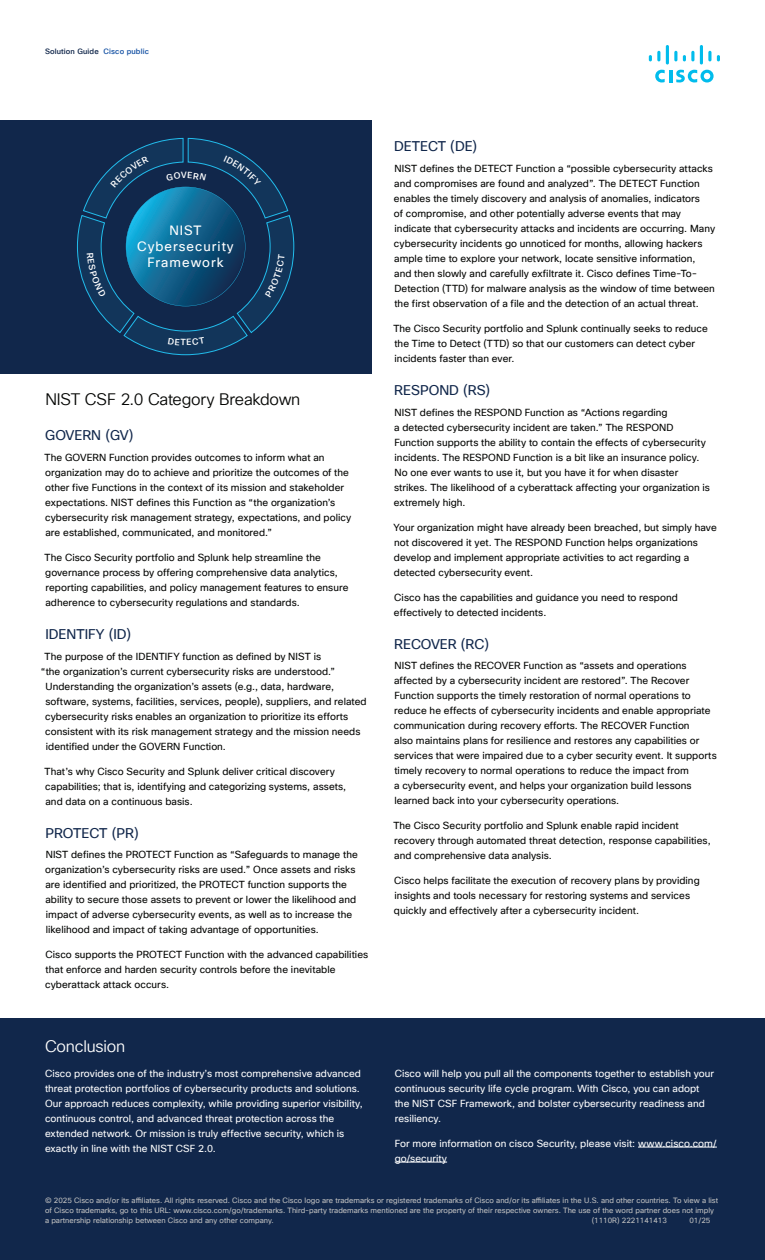
<style>
.page{position:relative;width:765px;height:1260px;background:#fff}
.page>*{position:absolute;margin:0;border:0;box-sizing:border-box;transform-origin:0 0}
.t1{font:16.25px "Cisco Sans TT Light";letter-spacing:-.015em;color:#040503}
.t2{font:16.25px "Cisco Sans TT Light";letter-spacing:-.01em;color:#fff}
.t3{font:13.75px "Cisco Sans TT";color:#11274b}
.t4{font:13.12px/15.9px "Cisco Sans TT";letter-spacing:.075em;color:#fff;text-align:center}
.t5{font:10px/15px "Cisco Sans TT";letter-spacing:.005em;color:#040503}
.t6{font:10px/15px "Cisco Sans TT";letter-spacing:.005em;color:#fff}
.t7{font:7.5px/10px "Cisco Sans TT";color:#c0c0c0}
.t8{font:500 7.5px "Cisco Sans TT";letter-spacing:.02em;color:#11274b}
.s1{color:#1854a5}
</style>
<div class="page">
<svg style="left:655px;top:70px;width:59px;height:12px"></svg>
<svg style="left:717px;top:55px;width:3px;height:6px"></svg>
<svg style="left:708px;top:51px;width:3px;height:10px"></svg>
<hr style="left:700px;top:45px;width:3px;height:20px;background:#01bcec;border-radius:2px">
<svg style="left:683px;top:51px;width:11px;height:10px"></svg>
<svg style="left:674px;top:51px;width:3px;height:10px"></svg>
<hr style="left:666px;top:45px;width:3px;height:20px;background:#01bcec;border-radius:2px">
<svg style="left:649px;top:51px;width:11px;height:10px"></svg>
<div style="left:0;top:1018px;width:765px;height:242px;background:#11274b"></div>
<hr style="left:638px;top:1147px;width:79px;height:1px;background:#fff">
<hr style="left:395px;top:1162px;width:52px;height:1px;background:#fff">
<div style="left:0;top:120px;width:371px;height:253px;background:#11274b"></div>
<svg style="left:77px;top:138px;width:217px;height:217px"></svg>
<p class="t8" style="left:45px;top:47px;width:106px">Solution Guide <span class="s1">Cisco public</span></p>
<h3 class="t4" style="left:137px;top:223px;width:98px">NIST<br>Cybersecurity<br>Framework</h3>
<h1 class="t1" style="left:45px;top:388px;width:257px">NIST CSF 2.0 Category Breakdown</h1>
<h2 class="t3" style="left:45px;top:427px;width:90px">GOVERN (GV)</h2>
<p class="t5" style="left:45px;top:450px;width:308px">The GOVERN Function provides outcomes to inform what an organization may do to achieve and prioritize the outcomes of the other five Functions in the context of its mission and stakeholder expectations. NIST defines this Function as “the organization’s cybersecurity risk management strategy, expectations, and policy are established, communicated, and monitored.”</p>
<p class="t5" style="left:45px;top:550px;width:305px">The Cisco Security portfolio and Splunk help streamline the governance process by offering comprehensive data analytics, reporting capabilities, and policy management features to ensure adherence to cybersecurity regulations and standards.</p>
<h2 class="t3" style="left:45px;top:625px;width:87px">IDENTIFY (ID)</h2>
<p class="t5" style="left:45px;top:649px;width:278px">The purpose of the IDENTIFY function as defined by NIST is</p>
<p class="t5" style="left:41px;top:664px;width:296px">“the organization’s current cybersecurity risks are understood.”</p>
<p class="t5" style="left:46px;top:679px;width:290px">Understanding the organization’s assets (e.g., data, hardware,</p>
<p class="t5" style="left:45px;top:694px;width:323px">software, systems, facilities, services, people), suppliers, and related</p>
<p class="t5" style="left:45px;top:709px;width:305px">cybersecurity risks enables an organization to prioritize its efforts</p>
<p class="t5" style="left:45px;top:724px;width:317px">consistent with its risk management strategy and the mission needs</p>
<p class="t5" style="left:46px;top:739px;width:182px">identified under the GOVERN Function.</p>
<p class="t5" style="left:45px;top:764px;width:303px">That’s why Cisco Security and Splunk deliver critical discovery capabilities; that is, identifying and categorizing systems, assets, and data on a continuous basis.</p>
<h2 class="t3" style="left:45px;top:824px;width:95px">PROTECT (PR)</h2>
<p class="t5" style="left:45px;top:848px;width:314px">NIST defines the PROTECT Function as “Safeguards to manage the organization’s cybersecurity risks are used.” Once assets and risks are identified and prioritized, the PROTECT function supports the ability to secure those assets to prevent or lower the likelihood and impact of adverse cybersecurity events, as well as to increase the likelihood and impact of taking advantage of opportunities.</p>
<p class="t5" style="left:45px;top:948px;width:325px">Cisco supports the PROTECT Function with the advanced capabilities that enforce and harden security controls before the inevitable cyberattack attack occurs.</p>
<h2 class="t3" style="left:394px;top:138px;width:85px">DETECT (DE)</h2>
<p class="t5" style="left:394px;top:161px;width:323px">NIST defines the DETECT Function a “possible cybersecurity attacks and compromises are found and analyzed”. The DETECT Function enables the timely discovery and analysis of anomalies, indicators<br>of compromise, and other potentially adverse events that may indicate that cybersecurity attacks and incidents are occurring. Many cybersecurity incidents go unnoticed for months, allowing hackers ample time to explore your network, locate sensitive information,<br>and then slowly and carefully exfiltrate it. Cisco defines Time-To-Detection (TTD) for malware analysis as the window of time between the first observation of a file and the detection of an actual threat.</p>
<p class="t5" style="left:393px;top:321px;width:316px">The Cisco Security portfolio and Splunk continually seeks to reduce the Time to Detect (TTD) so that our customers can detect cyber incidents faster than ever.</p>
<h2 class="t3" style="left:394px;top:381px;width:98px">RESPOND (RS)</h2>
<p class="t5" style="left:394px;top:405px;width:318px">NIST defines the RESPOND Function as “Actions regarding<br>a detected cybersecurity incident are taken.” The RESPOND Function supports the ability to contain the effects of cybersecurity incidents. The RESPOND Function is a bit like an insurance policy.<br>No one ever wants to use it, but you have it for when disaster strikes. The likelihood of a cyberattack affecting your organization is extremely high.</p>
<p class="t5" style="left:394px;top:520px;width:325px">Your organization might have already been breached, but simply have not discovered it yet. The RESPOND Function helps organizations develop and implement appropriate activities to act regarding a detected cybersecurity event.</p>
<p class="t5" style="left:394px;top:590px;width:285px">Cisco has the capabilities and guidance you need to respond effectively to detected incidents.</p>
<h2 class="t3" style="left:394px;top:635px;width:96px">RECOVER (RC)</h2>
<p class="t5" style="left:394px;top:659px;width:324px">NIST defines the RECOVER Function as “assets and operations affected by a cybersecurity incident are restored”. The Recover Function supports the timely restoration of normal operations to reduce he effects of cybersecurity incidents and enable appropriate communication during recovery efforts. The RECOVER Function<br>also maintains plans for resilience and restores any capabilities or services that were impaired due to a cyber security event. It supports timely recovery to normal operations to reduce the impact from<br>a cybersecurity event, and helps your organization build lessons learned back into your cybersecurity operations.</p>
<p class="t5" style="left:393px;top:819px;width:319px">The Cisco Security portfolio and Splunk enable rapid incident recovery through automated threat detection, response capabilities, and comprehensive data analysis.</p>
<p class="t5" style="left:394px;top:874px;width:307px">Cisco helps facilitate the execution of recovery plans by providing insights and tools necessary for restoring systems and services quickly and effectively after a cybersecurity incident.</p>
<h1 class="t2" style="left:45px;top:1035px;width:82px">Conclusion</h1>
<p class="t6" style="left:45px;top:1066px;width:319px">Cisco provides one of the industry’s most comprehensive advanced threat protection portfolios of cybersecurity products and solutions.<br>Our approach reduces complexity, while providing superior visibility, continuous control, and advanced threat protection across the extended network. Or mission is truly effective security, which is exactly in line with the NIST CSF 2.0.</p>
<p class="t6" style="left:395px;top:1066px;width:321px">Cisco will help you pull all the components together to establish your continuous security life cycle program. With Cisco, you can adopt the NIST CSF Framework, and bolster cybersecurity readiness and resiliency.</p>
<p class="t6" style="left:395px;top:1136px;width:324px">For more information on cisco Security, please visit: www.cisco.com/ go/security</p>
<p class="t7" style="left:45px;top:1196px;width:675px">© 2025 Cisco and/or its affiliates. All rights reserved. Cisco and the Cisco logo are trademarks or registered trademarks of Cisco and/or its affiliates in the U.S. and other countries. To view a list of Cisco trademarks, go to this URL: www.cisco.com/go/trademarks. Third-party trademarks mentioned are the property of their respective owners. The use of the word partner does not imply a partnership relationship between Cisco and any other company.</p>
<p class="t7" style="left:592px;top:1216px;width:77px">(1110R) 2221141413</p>
<p class="t7" style="left:689px;top:1216px;width:22px">01/25</p>
</div>
